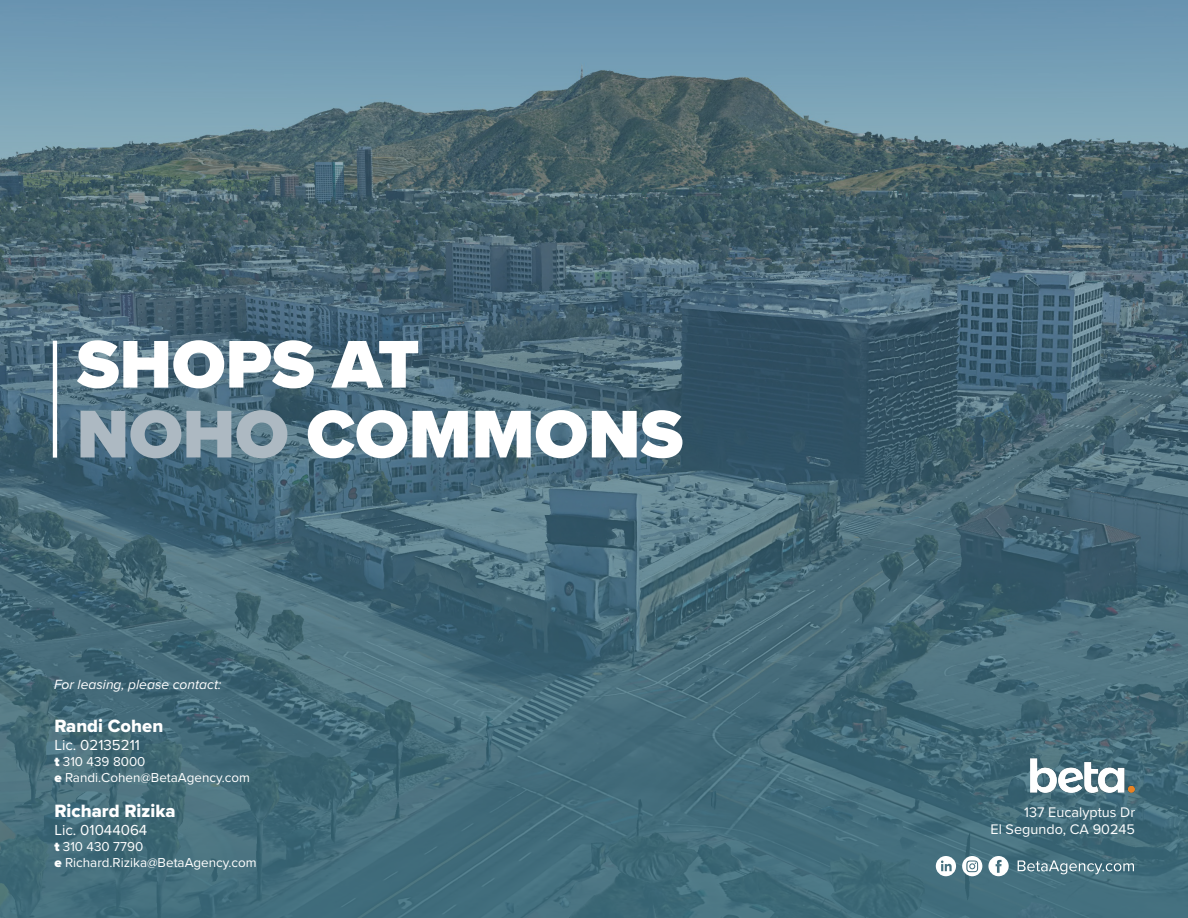
<style>
.page{position:relative;width:1188px;height:918px;background:#fff}
.page>*{position:absolute;margin:0;border:0;box-sizing:border-box;transform-origin:0 0}
.t1{font:900 69.9px "Proxima Nova";color:#fff}
.t2{font:18.45px "Proxima Nova Extrabld";color:#fff}
.t3{font:15.15px "Proxima Nova";color:#fff}
.t4{font:14.4px "Proxima Nova";color:#fff}
.t5{font:italic 13.8px "Proxima Nova";color:#fff}
.t6{font:13.35px "Proxima Nova";color:#fff}
.s1{color:#adb9c2}
.s2{font-weight:900}
</style>
<div class="page">
<img style="left:0;top:0;width:1188px;height:918px">
<svg style="left:1018px;top:860px;width:116px;height:14px;background:#6a8c97"></svg>
<svg style="left:962px;top:856px;width:20px;height:20px"></svg>
<svg style="left:936px;top:856px;width:20px;height:20px"></svg>
<svg style="left:988px;top:856px;width:21px;height:20px"></svg>
<hr style="left:53px;top:341px;width:4px;height:117px;background:#fff">
<img style="left:1029px;top:757px;width:106px;height:37px">
<p class="t1" style="left:77px;top:312px;width:344px">SHOPS AT</p>
<p class="t1" style="left:77px;top:382px;width:608px"><span class="s1">NOHO</span> COMMONS</p>
<p class="t5" style="left:54px;top:674px;width:169px">For leasing, please contact:</p>
<p class="t2" style="left:54px;top:712px;width:110px">Randi Cohen</p>
<p class="t3" style="left:54px;top:734px;width:87px">Lic. 02135211</p>
<p class="t6" style="left:54px;top:752px;width:93px"><span class="s2">t</span> 310 439 8000</p>
<p class="t6" style="left:54px;top:768px;width:197px"><span class="s2">e</span> Randi.Cohen@BetaAgency.com</p>
<p class="t2" style="left:54px;top:797px;width:123px">Richard Rizika</p>
<p class="t3" style="left:54px;top:819px;width:95px">Lic. 01044064</p>
<p class="t6" style="left:54px;top:837px;width:90px"><span class="s2">t</span> 310 430 7790</p>
<p class="t6" style="left:54px;top:853px;width:204px"><span class="s2">e</span> Richard.Rizika@BetaAgency.com</p>
<p class="t4" style="left:1024px;top:801px;width:112px">137 Eucalyptus Dr</p>
<p class="t4" style="left:990px;top:818px;width:146px">El Segundo, CA 90245</p>
</div>
